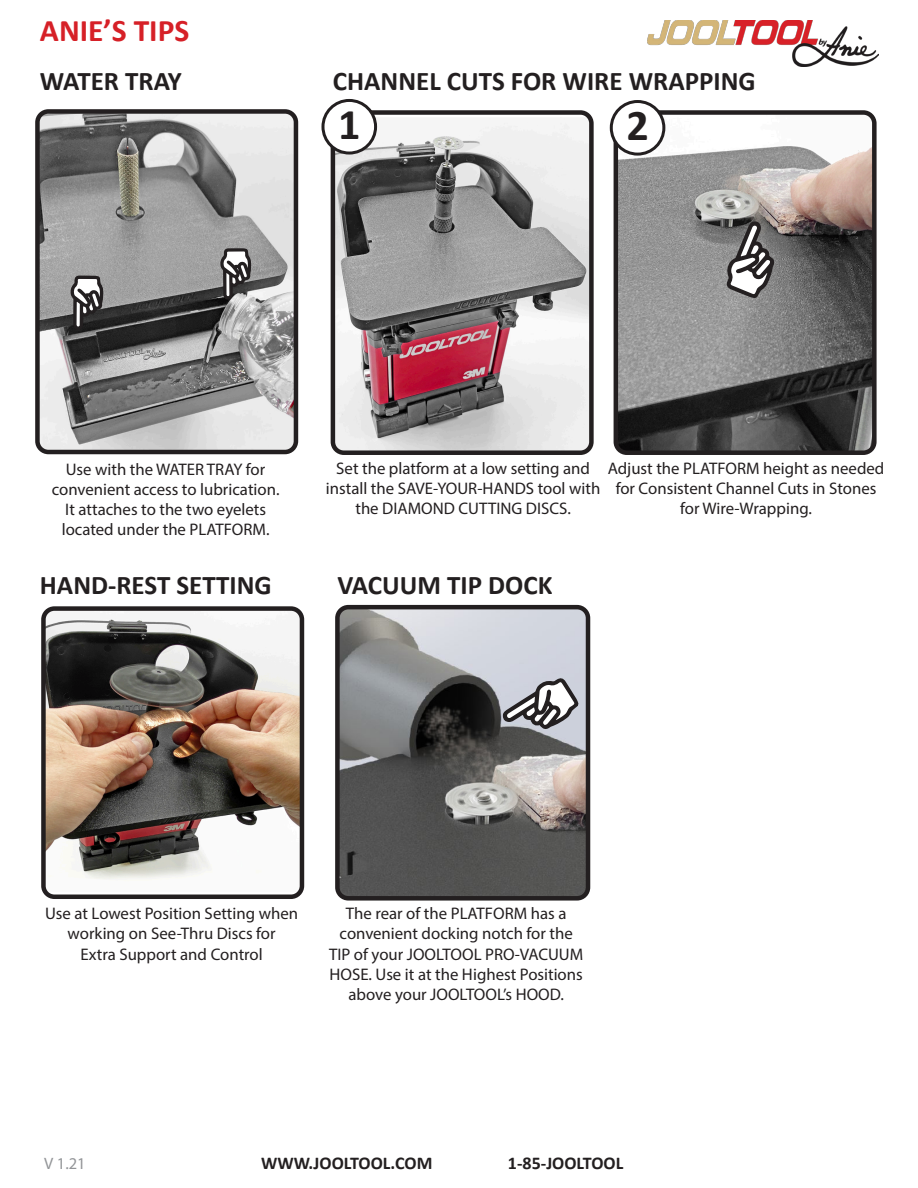
<style>
.page{position:relative;width:918px;height:1188px;background:#fff}
.page>*{position:absolute;margin:0;border:0;box-sizing:border-box;transform-origin:0 0}
.t1{font:700 44.1px "Calibri";color:#231f20}
.t2{font:700 31.5px "Calibri";color:#d62027}
.t3{font:700 27px "Calibri";color:#231f20}
.t4{font:700 18px "Calibri";color:#231f20}
.t5{font:16.8px/20.1px "Myriad Pro";color:#231f20;text-align:center}
.t6{font:16.5px "Myriad Pro";color:#939598}
</style>
<div class="page">
<img style="left:648px;top:21px;width:230px;height:45px">
<img style="left:40px;top:114px;width:253px;height:335px">
<div style="left:35px;top:109px;width:263px;height:345px;border:4px solid #231f20;border-radius:11px"></div>
<img style="left:336px;top:117px;width:253px;height:333px">
<div style="left:331px;top:110px;width:263px;height:345px;border:4px solid #231f20;border-radius:11px"></div>
<img style="left:619px;top:115px;width:253px;height:335px">
<div style="left:614px;top:110px;width:263px;height:345px;border:4px solid #231f20;border-radius:11px"></div>
<img style="left:46px;top:611px;width:253px;height:281px">
<div style="left:41px;top:606px;width:263px;height:293px;border:4px solid #231f20;border-radius:11px"></div>
<svg style="left:70px;top:109px;width:34px;height:532px"></svg>
<svg style="left:219px;top:227px;width:33px;height:137px;background:#929191"></svg>
<div style="left:323px;top:100px;width:53px;height:53px;background:#fff;border-radius:50%"></div>
<div style="left:321px;top:99px;width:56px;height:56px;border:3px solid #231f20;border-radius:50%"></div>
<div style="left:611px;top:102px;width:53px;height:52px;background:#fff;border-radius:50%"></div>
<div style="left:610px;top:100px;width:55px;height:56px;border:3px solid #231f20;border-radius:50%"></div>
<svg style="left:725px;top:221px;width:51px;height:78px"></svg>
<img style="left:340px;top:610px;width:245px;height:286px">
<div style="left:335px;top:605px;width:255px;height:296px;border:4px solid #231f20;border-radius:11px"></div>
<svg style="left:502px;top:676px;width:77px;height:69px"></svg>
<h2 class="t2" style="left:40px;top:8px;width:151px">ANIE’S TIPS</h2>
<h3 class="t3" style="left:40px;top:62px;width:144px">WATER TRAY</h3>
<h3 class="t3" style="left:333px;top:62px;width:424px">CHANNEL CUTS FOR WIRE WRAPPING</h3>
<h1 class="t1" style="left:338px;top:93px;width:24px">1</h1>
<h1 class="t1" style="left:626px;top:94px;width:24px">2</h1>
<p class="t5" style="left:52px;top:459px;width:229px">Use with the WATER TRAY for convenient access to lubrication.<br>It attaches to the two eyelets located under the PLATFORM.</p>
<p class="t5" style="left:326px;top:458px;width:276px">Set the platform at a low setting and install the SAVE-YOUR-HANDS tool with the DIAMOND CUTTING DISCS.</p>
<p class="t5" style="left:608px;top:458px;width:278px">Adjust the PLATFORM height as needed for Consistent Channel Cuts in Stones for Wire-Wrapping.</p>
<h3 class="t3" style="left:40px;top:566px;width:233px">HAND-REST SETTING</h3>
<h3 class="t3" style="left:337px;top:566px;width:217px">VACUUM TIP DOCK</h3>
<p class="t5" style="left:45px;top:903px;width:254px">Use at Lowest Position Setting when working on See-Thru Discs for<br>Extra Support and Control</p>
<p class="t5" style="left:329px;top:903px;width:256px">The rear of the PLATFORM has a convenient docking notch for the<br>TIP of your JOOLTOOL PRO-VACUUM<br>HOSE. Use it at the Highest Positions above your JOOLTOOL’s HOOD.</p>
<p class="t6" style="left:44px;top:1153px;width:43px">V 1.21</p>
<p class="t4" style="left:261px;top:1150px;width:173px">WWW.JOOLTOOL.COM</p>
<p class="t4" style="left:508px;top:1150px;width:117px">1-85-JOOLTOOL</p>
</div>
